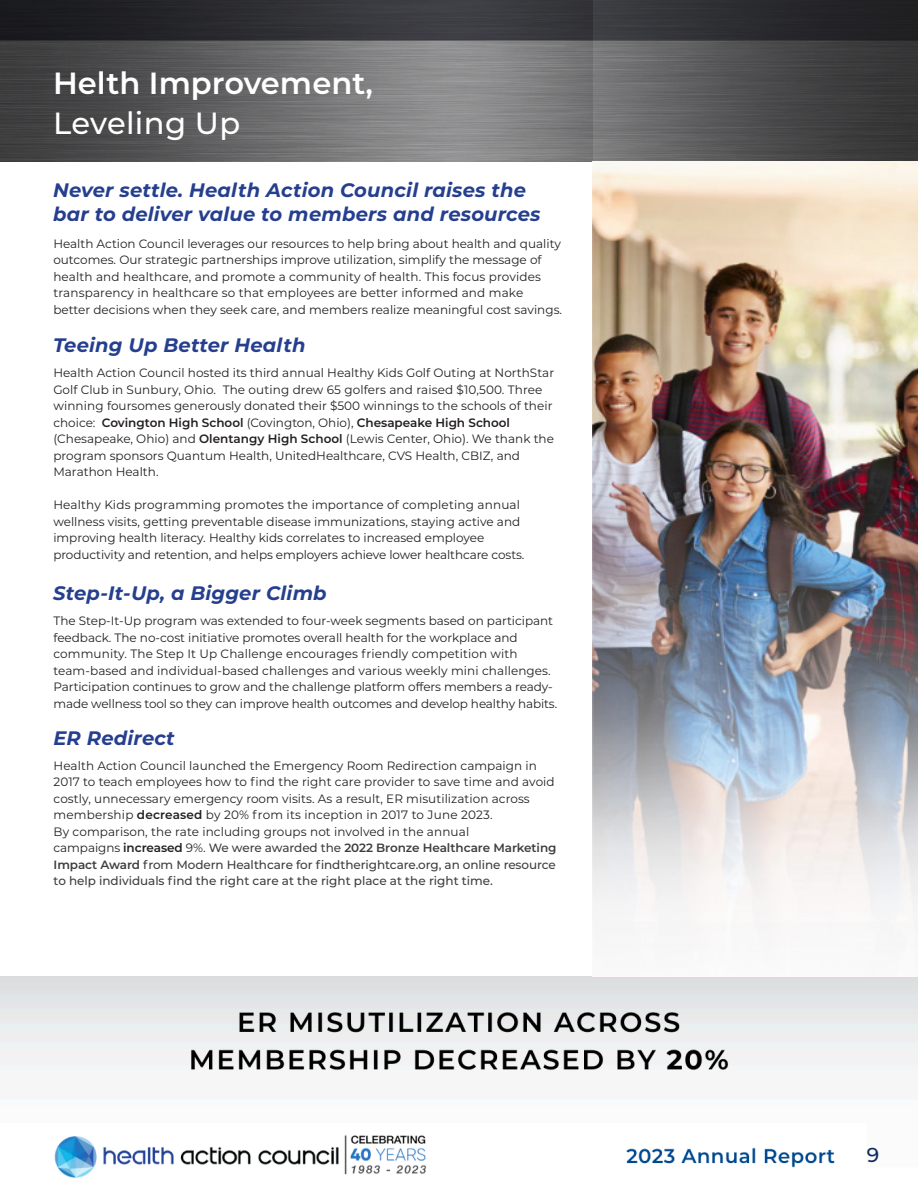
<style>
.page{position:relative;width:918px;height:1188px;background:#fff}
.page>*{position:absolute;margin:0;border:0;box-sizing:border-box;transform-origin:0 0}
.t1{font:600 30.6px "Montserrat";color:#fff}
.t2{font:500 30.6px "Montserrat";letter-spacing:.01em;color:#fff}
.t3{font:500 20.1px "Montserrat";color:#102b61}
.t4{font:italic 700 19.5px/23.4px "Montserrat";letter-spacing:.01em;color:#253f8e}
.t5{font:12.15px/16.5px "Montserrat";color:#231f20}
.t6{font:500 12px/16.5px "Montserrat";color:#3e3e3f;text-align:justify}
.s1{font-weight:600}
.s2{font-weight:400;font-size:12.15px;color:#231f20}
.s3{font-weight:600;font-size:12.15px;color:#231f20}
</style>
<div class="page">
<img style="left:0;top:977px;width:918px;height:94px">
<img style="left:54px;top:1135px;width:781px;height:43px">
<img style="left:0;top:0;width:918px;height:162px">
<img style="left:592px;top:162px;width:326px;height:769px">
<p class="t1" style="left:53px;top:62px;width:322px">Helth Improvement,</p>
<p class="t2" style="left:53px;top:102px;width:189px">Leveling Up</p>
<p class="t4" style="left:53px;top:178px;width:489px">Never settle. Health Action Council raises the bar to deliver value to members and resources</p>
<p class="t5" style="left:53px;top:235px;width:509px">Health Action Council leverages our resources to help bring about health and quality outcomes. Our strategic partnerships improve utilization, simplify the message of health and healthcare, and promote a community of health. This focus provides transparency in healthcare so that employees are better informed and make</p>
<p class="t5" style="left:53px;top:301px;width:510px">better decisions when they seek care, and members realize meaningful cost savings.</p>
<p class="t4" style="left:53px;top:333px;width:254px">Teeing Up Better Health</p>
<p class="t5" style="left:53px;top:364px;width:502px">Health Action Council hosted its third annual Healthy Kids Golf Outing at NorthStar Golf Club in Sunbury, Ohio. The outing drew 65 golfers and raised $10,500. Three winning foursomes generously donated their $500 winnings to the schools of their choice: <span class="s1">Covington High School</span> (Covington, Ohio), <span class="s1">Chesapeake High School </span>(Chesapeake, Ohio) and <span class="s1">Olentangy High School</span> (Lewis Center, Ohio). We thank the program sponsors Quantum Health, UnitedHealthcare, CVS Health, CBIZ, and Marathon Health.</p>
<p class="t5" style="left:53px;top:496px;width:468px">Healthy Kids programming promotes the importance of completing annual</p>
<p class="t5" style="left:53px;top:513px;width:468px">wellness visits, getting preventable disease immunizations, staying active and</p>
<p class="t5" style="left:53px;top:529px;width:473px">improving health literacy. Healthy kids correlates to increased employee productivity and retention, and helps employers achieve lower healthcare costs.</p>
<p class="t4" style="left:53px;top:581px;width:275px">Step-It-Up, a Bigger Climb</p>
<p class="t5" style="left:53px;top:612px;width:501px">The Step-It-Up program was extended to four-week segments based on participant feedback. The no-cost initiative promotes overall health for the workplace and</p>
<p class="t5" style="left:53px;top:645px;width:466px">community. The Step It Up Challenge encourages friendly competition with</p>
<p class="t5" style="left:53px;top:662px;width:505px">team-based and individual-based challenges and various weekly mini challenges.<br>Participation continues to grow and the challenge platform offers members a ready&shy;made wellness tool so they can improve health outcomes and develop healthy habits.</p>
<p class="t4" style="left:53px;top:725px;width:123px">ER Redirect</p>
<p class="t5" style="left:54px;top:757px;width:503px">Health Action Council launched the Emergency Room Redirection campaign in<br>2017 to teach employees how to find the right care provider to save time and avoid costly, unnecessary emergency room visits. As a result, ER misutilization across</p>
<p class="t5" style="left:54px;top:806px;width:441px">membership <span class="s1">decreased</span> by 20% from its inception in 2017 to June 2023.</p>
<p class="t5" style="left:54px;top:823px;width:417px">By comparison, the rate including groups not involved in the annual</p>
<p class="t6" style="left:54px;top:839px;width:504px"><span class="s2">campaigns</span> <span class="s3">increased</span> <span class="s2">9%.</span> We were awarded the <span class="s1">2022 Bronze Healthcare Marketing Impact Award</span> from Modern Healthcare for findtherightcare.org, an online resource to help individuals find the right care at the right place at the right time.</p>
<p class="t3" style="left:867px;top:1141px;width:14px">9</p>
</div>
